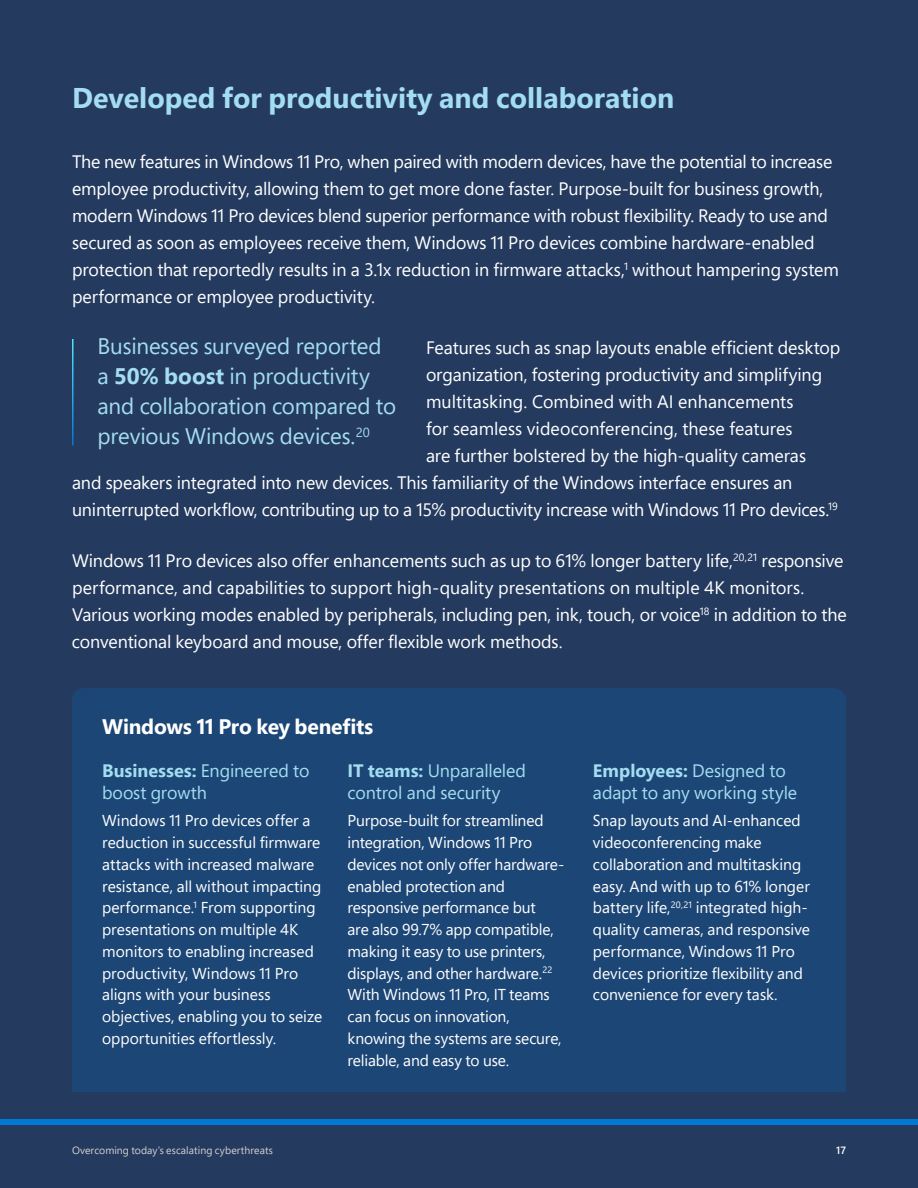
<style>
.page{position:relative;width:918px;height:1188px;background:#243a5e}
.page>*{position:absolute;margin:0;border:0;box-sizing:border-box;transform-origin:0 0}
.t1{font:700 28.5px "Segoe Pro";color:#a3ddf1}
.t2{font:22.5px/30px "Segoe Pro";letter-spacing:-.01em;color:#a3ddf1}
.t3{font:700 21px "Segoe Pro";letter-spacing:-.01em;color:#fff}
.t4{font:18px/27px "Segoe Pro";letter-spacing:-.005em;color:#fff}
.t5{font:18px/21.8px "Segoe Pro";letter-spacing:-.005em;color:#a3ddf1}
.t6{font:15.75px/21.8px "Segoe Pro";letter-spacing:-.005em;color:#fff}
.t7{font:10.5px "Segoe Pro";letter-spacing:.01em;color:#d2d2d2}
.t8{font:600 10.5px "Segoe Pro";color:#fff}
.s1{font-weight:700}
</style>
<div class="page">
<div style="left:0;top:1119px;width:918px;height:6px;background:#0078d4"></div>
<hr style="left:72px;top:339px;width:2px;height:107px;background:#fff">
<div style="left:72px;top:688px;width:774px;height:404px;background:#1c4675"></div>
<h1 class="t1" style="left:72px;top:78px;width:604px">Developed for productivity and collaboration</h1>
<p class="t4" style="left:72px;top:147px;width:769px">The new features in Windows 11 Pro, when paired with modern devices, have the potential to increase employee productivity, allowing them to get more done faster. Purpose-built for business growth, modern Windows 11 Pro devices blend superior performance with robust flexibility. Ready to use and secured as soon as employees receive them, Windows 11 Pro devices combine hardware-enabled protection that reportedly results in a 3.1x reduction in firmware attacks,<sup>1</sup> without hampering system performance or employee productivity.</p>
<p class="t4" style="left:426px;top:333px;width:416px">Features such as snap layouts enable efficient desktop</p>
<p class="t4" style="left:426px;top:360px;width:398px">organization, fostering productivity and simplifying</p>
<p class="t4" style="left:426px;top:387px;width:369px">multitasking. Combined with AI enhancements</p>
<p class="t4" style="left:426px;top:414px;width:368px">for seamless videoconferencing, these features</p>
<p class="t4" style="left:426px;top:441px;width:382px">are further bolstered by the high-quality cameras</p>
<p class="t4" style="left:72px;top:468px;width:722px">and speakers integrated into new devices. This familiarity of the Windows interface ensures an</p>
<p class="t4" style="left:72px;top:495px;width:767px">uninterrupted workflow, contributing up to a 15% productivity increase with Windows 11 Pro devices.<sup>19</sup></p>
<p class="t4" style="left:72px;top:546px;width:776px">Windows 11 Pro devices also offer enhancements such as up to 61% longer battery life,<sup>20,21</sup> responsive performance, and capabilities to support high-quality presentations on multiple 4K monitors.<br>Various working modes enabled by peripherals, including pen, ink, touch, or voice<sup>18</sup> in addition to the conventional keyboard and mouse, offer flexible work methods.</p>
<p class="t2" style="left:98px;top:331px;width:300px">Businesses surveyed reported a <span class="s1">50% boost</span> in productivity and collaboration compared to previous Windows devices.<sup>20</sup></p>
<p class="t3" style="left:102px;top:711px;width:273px">Windows 11 Pro key benefits</p>
<p class="t5" style="left:102px;top:759px;width:209px"><span class="s1">Businesses:</span> Engineered to boost growth</p>
<p class="t6" style="left:102px;top:810px;width:222px">Windows 11 Pro devices offer a reduction in successful firmware attacks with increased malware resistance, all without impacting performance.<sup>1</sup> From supporting presentations on multiple 4K monitors to enabling increased productivity, Windows 11 Pro aligns with your business objectives, enabling you to seize opportunities effortlessly.</p>
<p class="t5" style="left:348px;top:759px;width:180px"><span class="s1">IT teams:</span> Unparalleled control and security</p>
<p class="t6" style="left:348px;top:810px;width:218px">Purpose-built for streamlined integration, Windows 11 Pro devices not only offer hardware&shy;enabled protection and responsive performance but<br>are also 99.7% app compatible, making it easy to use printers, displays, and other hardware.<sup>22<br></sup>With Windows 11 Pro, IT teams can focus on innovation, knowing the systems are secure, reliable, and easy to use.</p>
<p class="t5" style="left:593px;top:759px;width:206px"><span class="s1">Employees:</span> Designed to adapt to any working style</p>
<p class="t6" style="left:593px;top:810px;width:219px">Snap layouts and AI-enhanced videoconferencing make collaboration and multitasking easy. And with up to 61% longer battery life,<sup>20,21</sup> integrated high&shy;quality cameras, and responsive performance, Windows 11 Pro devices prioritize flexibility and convenience for every task.</p>
<p class="t7" style="left:72px;top:1143px;width:202px">Overcoming today’s escalating cyberthreats</p>
<p class="t8" style="left:836px;top:1143px;width:11px">17</p>
</div>
